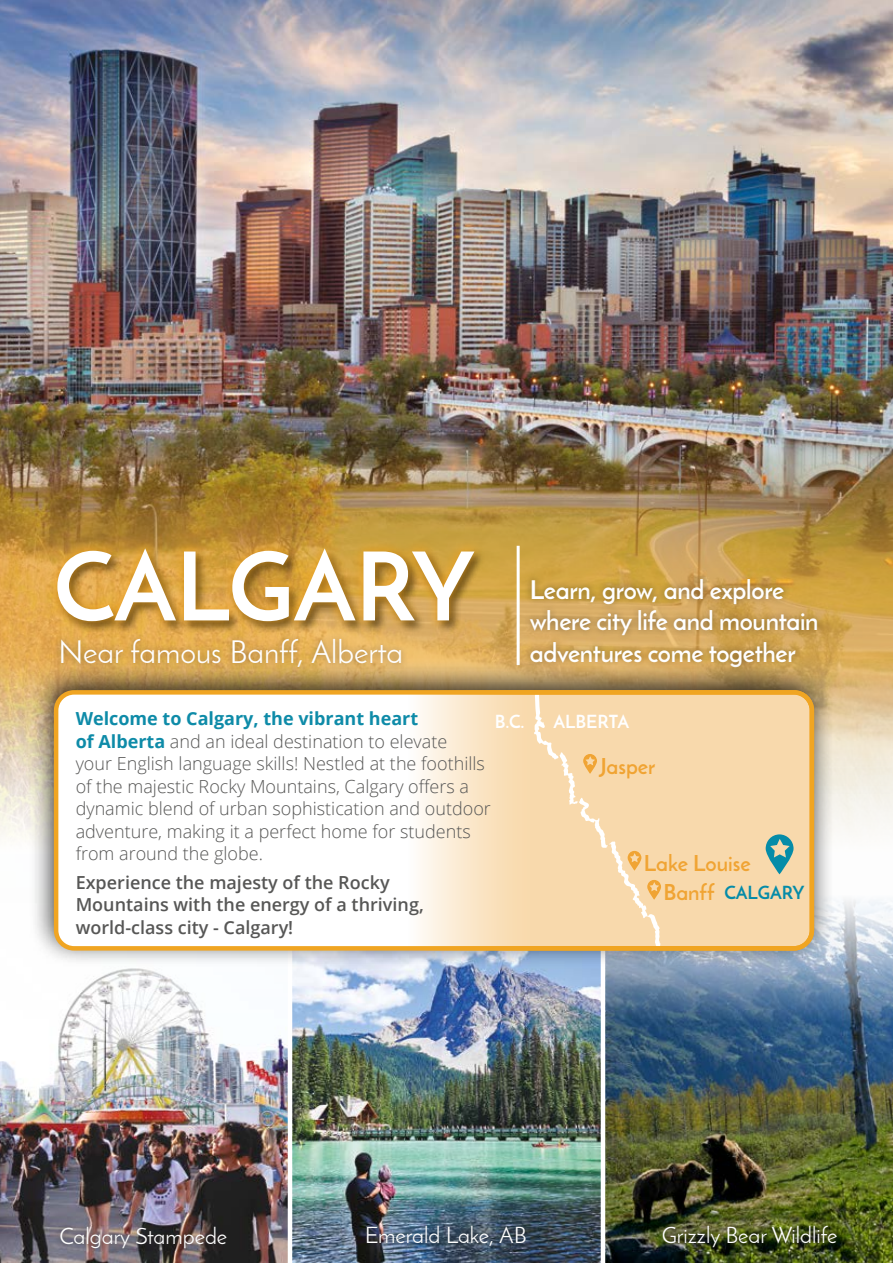
<style>
.page{position:relative;width:893px;height:1263px;background:#fff}
.page>*{position:absolute;margin:0;border:0;box-sizing:border-box;transform-origin:0 0}
.t1{font:700 94.5px "Josefin Sans";color:#fff}
.t2{font:31.5px "Josefin Sans";color:#fff}
.t3{font:700 25.5px/31.5px "Josefin Sans";letter-spacing:-.01em;color:#fff}
.t4{font:22.5px "Josefin Sans";color:#fff}
.t5{font:700 21.75px "Josefin Sans";color:#f0a434}
.t6{font:300 18px/22.5px "Open Sans";color:#575756}
.t7{font:600 18px/22.5px "Open Sans";color:#575756}
.t8{font:700 18px "Open Sans";color:#0e8ba8}
.t9{font:700 18px "Josefin Sans";color:#fff}
.t10{font:700 18px "Josefin Sans";color:#048ba8}
.s1{font-weight:700;color:#0e8ba8}
</style>
<div class="page">
<img style="left:605px;top:902px;width:288px;height:361px">
<img style="left:0;top:968px;width:288px;height:295px">
<img style="left:0;top:0;width:893px;height:902px">
<img style="left:0;top:65px;width:893px;height:741px">
<div style="left:45px;top:536px;width:441px;height:97px;background:#f0a522;opacity:.85"></div>
<div style="left:54px;top:631px;width:355px;height:43px;background:#241f21;opacity:.46"></div>
<div style="left:523px;top:572px;width:302px;height:102px;background:#000;opacity:.4"></div>
<hr style="left:517px;top:546px;width:3px;height:119px;background:#fff">
<img style="left:292px;top:967px;width:309px;height:296px">
<div style="left:29px;top:661px;width:806px;height:306px;background:#000;opacity:.75"></div>
<div style="left:56px;top:692px;width:756px;height:256px;background:#fff;border-radius:18px"></div>
<div style="left:360px;top:1219px;width:173px;height:34px;background:#241f21;opacity:.75"></div>
<div style="left:655px;top:1218px;width:189px;height:37px;background:#241f21;opacity:.75"></div>
<div style="left:53px;top:1219px;width:181px;height:36px;background:#241f21;opacity:.75"></div>
<svg style="left:419px;top:695px;width:119px;height:250px;background:#fae7ca"></svg>
<div style="left:538px;top:692px;width:274px;height:256px;background:#f8d9ac"></div>
<div style="left:54px;top:690px;width:760px;height:260px;border:4px solid #f0a522;border-radius:18px"></div>
<svg style="left:766px;top:834px;width:27px;height:40px"></svg>
<h1 class="t1" style="left:54px;top:528px;width:422px">CALGARY</h1>
<h2 class="t2" style="left:58px;top:633px;width:346px">Near famous Banff, Alberta</h2>
<h3 class="t3" style="left:530px;top:574px;width:290px">Learn, grow, and explore where city life and mountain adventures come together</h3>
<p class="t8" style="left:76px;top:706px;width:344px">Welcome to Calgary, the vibrant heart</p>
<p class="t9" style="left:495px;top:710px;width:31px">B.C.</p>
<p class="t9" style="left:553px;top:710px;width:77px">ALBERTA</p>
<p class="t6" style="left:76px;top:729px;width:417px"><span class="s1">of Alberta</span> and an ideal destination to elevate<br>your English language skills! Nestled at the foothills of the majestic Rocky Mountains, Calgary offers a dynamic blend of urban sophistication and outdoor adventure, making it a perfect home for students from around the globe.</p>
<p class="t7" style="left:76px;top:870px;width:350px">Experience the majesty of the Rocky<br>Mountains with the energy of a thriving, world-class city - Calgary!</p>
<p class="t5" style="left:599px;top:752px;width:57px">Jasper</p>
<p class="t5" style="left:644px;top:849px;width:108px">Lake Louise</p>
<p class="t5" style="left:663px;top:878px;width:52px">Banff</p>
<p class="t10" style="left:724px;top:881px;width:82px">CALGARY</p>
<p class="t4" style="left:59px;top:1222px;width:169px">Calgary Stampede</p>
<p class="t4" style="left:365px;top:1222px;width:163px">Emerald Lake, AB</p>
<p class="t4" style="left:662px;top:1222px;width:177px">Grizzly Bear Wildlife</p>
</div>
